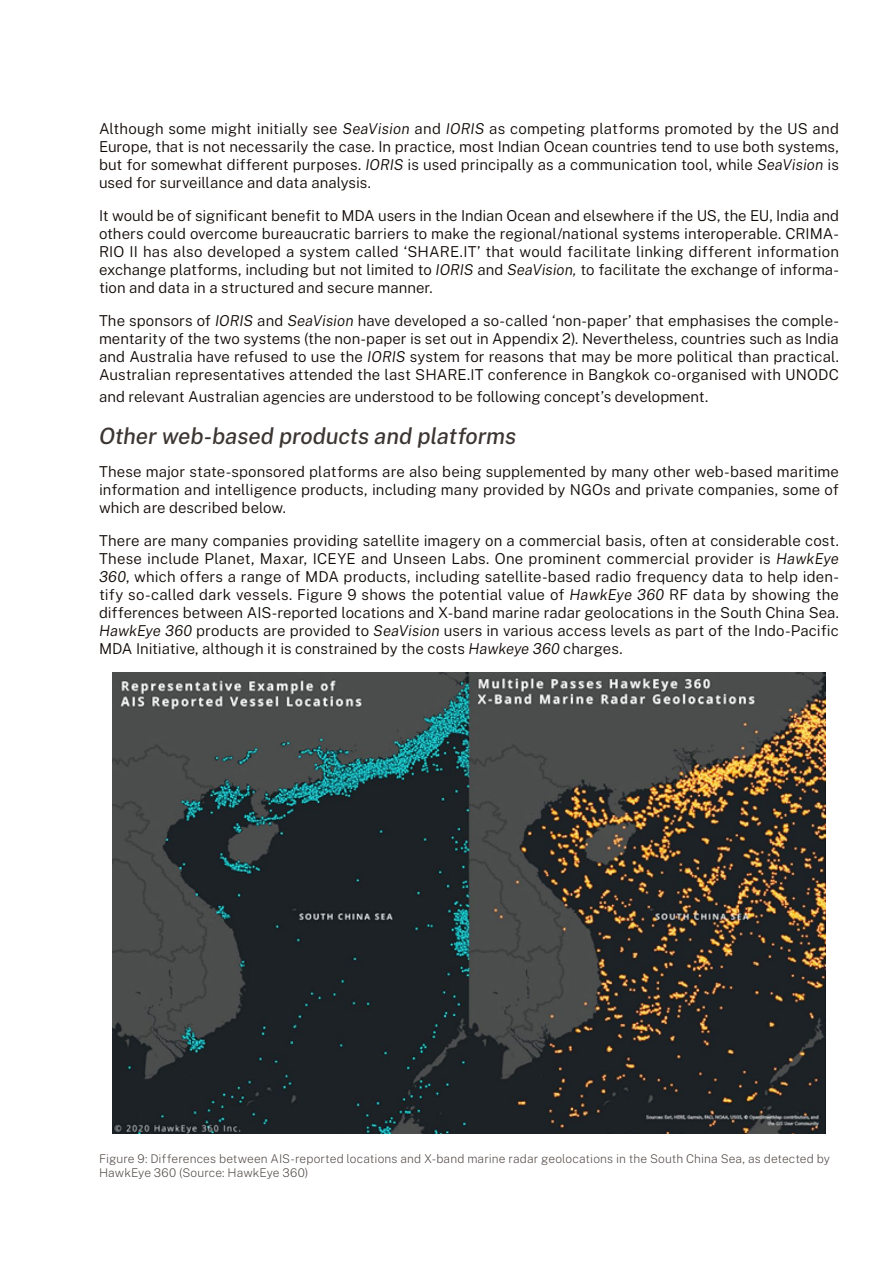
<style>
.page{position:relative;width:893px;height:1263px;background:#fff}
.page>*{position:absolute;margin:0;border:0;box-sizing:border-box;transform-origin:0 0}
.t1{font:italic 500 22.5px "Public Sans";letter-spacing:-.005em;color:#3c3633}
.t2{font:300 15px/18px "Public Sans";color:#100906;text-align:justify}
.t3{font:200 12px/14.4px "Public Sans";letter-spacing:.01em;color:#524b48}
.s1{font-style:italic}
</style>
<div class="page">
<img style="left:112px;top:673px;width:714px;height:460px">
<p class="t2" style="left:99px;top:119px;width:741px">Although some might initially see <span class="s1">SeaVision</span> and <span class="s1">IORIS</span> as competing platforms promoted by the US and Europe, that is not necessarily the case. In practice, most Indian Ocean countries tend to use both systems, but for somewhat different purposes. <span class="s1">IORIS</span> is used principally as a communication tool, while <span class="s1">SeaVision</span> is used for surveillance and data analysis.</p>
<p class="t2" style="left:99px;top:206px;width:741px">It would be of significant benefit to MDA users in the Indian Ocean and elsewhere if the US, the EU, India and others could overcome bureaucratic barriers to make the regional/national systems interoperable. CRIMA-RIO II has also developed a system called ‘SHARE.IT’ that would facilitate linking different information exchange platforms, including but not limited to <span class="s1">IORIS</span> and <span class="s1">SeaVision,</span> to facilitate the exchange of informa&shy;tion and data in a structured and secure manner.</p>
<p class="t2" style="left:99px;top:311px;width:741px">The sponsors of <span class="s1">IORIS</span> and <span class="s1">SeaVision</span> have developed a so-called ‘non-paper’ that emphasises the comple&shy;mentarity of the two systems (the non-paper is set out in Appendix 2). Nevertheless, countries such as India and Australia have refused to use the <span class="s1">IORIS</span> system for reasons that may be more political than practical.<br>Australian representatives attended the last SHARE.IT conference in Bangkok co-organised with UNODC</p>
<p class="t2" style="left:99px;top:387px;width:611px">and relevant Australian agencies are understood to be following concept’s development.</p>
<h1 class="t1" style="left:99px;top:421px;width:419px">Other web-based products and platforms</h1>
<p class="t2" style="left:99px;top:462px;width:741px">These major state-sponsored platforms are also being supplemented by many other web-based maritime information and intelligence products, including many provided by NGOs and private companies, some of which are described below.</p>
<p class="t2" style="left:99px;top:531px;width:741px">There are many companies providing satellite imagery on a commercial basis, often at considerable cost.<br>These include Planet, Maxar, ICEYE and Unseen Labs. One prominent commercial provider is <span class="s1">HawkEye 360</span>, which offers a range of MDA products, including satellite-based radio frequency data to help iden&shy;tify so-called dark vessels. Figure 9 shows the potential value of <span class="s1">HawkEye 360</span> RF data by showing the differences between AIS-reported locations and X-band marine radar geolocations in the South China Sea.<br><span class="s1">HawkEye 360</span> products are provided to <span class="s1">SeaVision</span> users in various access levels as part of the Indo-Pacific MDA Initiative, although it is constrained by the costs <span class="s1">Hawkeye 360</span> charges.</p>
<p class="t3" style="left:99px;top:1150px;width:732px">Figure 9: Differences between AIS-reported locations and X-band marine radar geolocations in the South China Sea, as detected by<br>HawkEye 360 (Source: HawkEye 360)</p>
</div>
